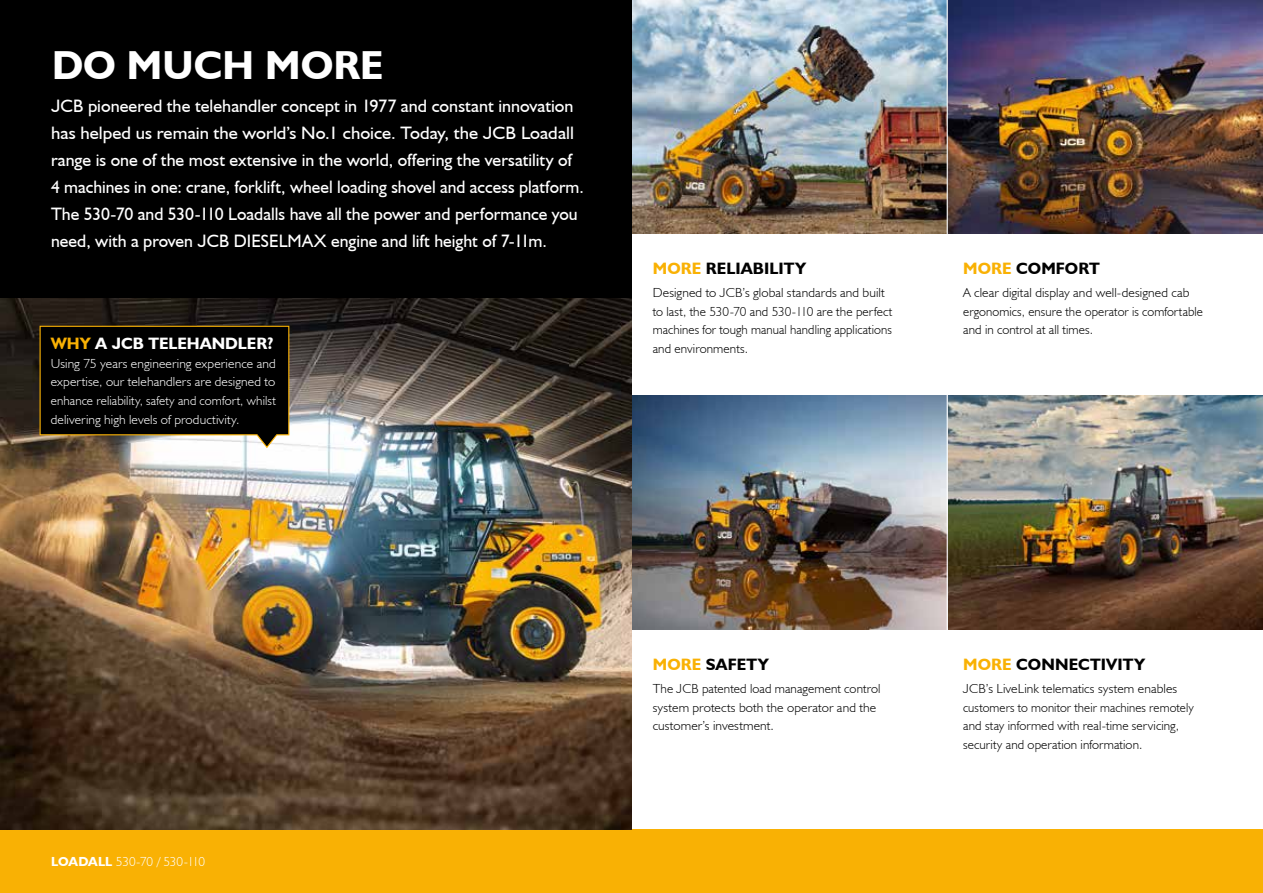
<style>
.page{position:relative;width:1263px;height:893px;background:#fff}
.page>*{position:absolute;margin:0;border:0;box-sizing:border-box;transform-origin:0 0}
.t1{font:700 40.5px "JCB Euro";color:#fff}
.t2{font:18px/27px "JCB Euro Roman";color:#fff}
.t3{font:700 16.5px "JCB Euro";letter-spacing:.01em;color:#000}
.t4{font:700 16.5px "JCB Euro";color:#fff}
.t5{font:300 13.2px/18.8px "JCB Euro";letter-spacing:.01em;color:#000}
.t6{font:300 13.2px/18.8px "JCB Euro";letter-spacing:.01em;color:#fff;text-align:justify}
.t7{font:300 13.2px "JCB Euro";letter-spacing:-.015em;color:#fff}
.s1{color:#f9b104}
.s2{font-weight:700}
</style>
<div class="page">
<img style="left:631px;top:0;width:316px;height:234px">
<div style="left:0;top:0;width:631px;height:627px;background:#000"></div>
<img style="left:948px;top:0;width:315px;height:234px">
<img style="left:948px;top:395px;width:315px;height:234px">
<img style="left:631px;top:395px;width:316px;height:234px">
<div style="left:0;top:829px;width:1263px;height:64px;background:#f9b104"></div>
<img style="left:0;top:298px;width:631px;height:531px">
<svg style="left:39px;top:325px;width:251px;height:124px"></svg>
<h1 class="t1" style="left:52px;top:40px;width:333px">DO MUCH MORE</h1>
<p class="t2" style="left:51px;top:92px;width:534px">JCB pioneered the telehandler concept in 1977 and constant innovation has helped us remain the world’s No.1 choice. Today, the JCB Loadall range is one of the most extensive in the world, offering the versatility of 4 machines in one: crane, forklift, wheel loading shovel and access platform.<br>The 530-70 and 530-110 Loadalls have all the power and performance you need, with a proven JCB DIESELMAX engine and lift height of 7-11m.</p>
<p class="t4" style="left:51px;top:333px;width:224px"><span class="s1">WHY</span> A JCB TELEHANDLER?</p>
<p class="t6" style="left:51px;top:354px;width:227px">Using 75 years engineering experience and expertise, our telehandlers are designed to enhance reliability, safety and comfort, whilst delivering high levels of productivity.</p>
<p class="t3" style="left:653px;top:258px;width:155px"><span class="s1">MORE</span> RELIABILITY</p>
<p class="t5" style="left:653px;top:283px;width:241px">Designed to JCB’s global standards and built to last, the 530-70 and 530-110 are the perfect machines for tough manual handling applications and environments.</p>
<p class="t3" style="left:963px;top:258px;width:138px"><span class="s1">MORE</span> COMFORT</p>
<p class="t5" style="left:963px;top:283px;width:241px">A clear digital display and well-designed cab ergonomics, ensure the operator is comfortable and in control at all times.</p>
<p class="t7" style="left:51px;top:853px;width:156px"><span class="s2">LOADALL</span> 530-70 / 530-110</p>
<p class="t3" style="left:653px;top:654px;width:118px"><span class="s1">MORE</span> SAFETY</p>
<p class="t5" style="left:653px;top:679px;width:229px">The JCB patented load management control system protects both the operator and the customer’s investment.</p>
<p class="t3" style="left:963px;top:654px;width:183px"><span class="s1">MORE</span> CONNECTIVITY</p>
<p class="t5" style="left:963px;top:679px;width:232px">JCB’s LiveLink telematics system enables customers to monitor their machines remotely and stay informed with real-time servicing, security and operation information.</p>
</div>
